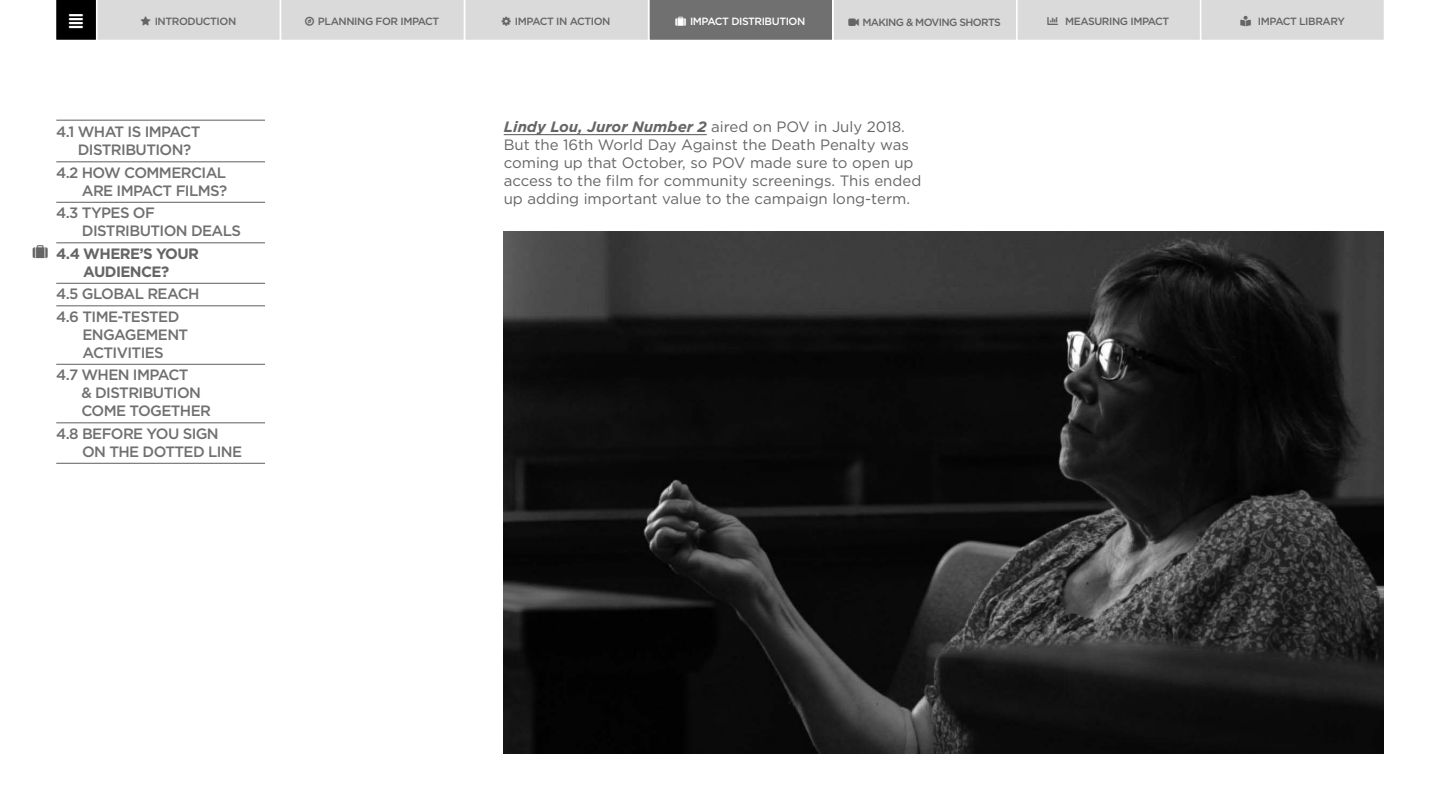
<style>
.page{position:relative;width:1440px;height:810px;background:#fff}
.page>*{position:absolute;margin:0;border:0;box-sizing:border-box;transform-origin:0 0}
.t1{font:15.75px "Font Awesome 5 Free Solid";color:#fff}
.t2{font:15px/18px "Gotham";color:#656565}
.t3{font:500 15px/18px "Gotham";letter-spacing:-.04em;color:#707070}
.t4{font:700 15px/18px "Gotham";letter-spacing:-.04em;color:#656565;text-align:center}
.t5{font:500 10.5px "Gotham";letter-spacing:-.04em;color:#656565}
.t6{font:500 10.5px "Gotham";letter-spacing:-.06em;color:#656565}
.t7{font:500 10.5px "Gotham";letter-spacing:-.04em;color:#fff}
.s1{font-weight:700;font-style:italic}
</style>
<div class="page">
<hr style="left:504px;top:134px;width:203px;height:1px;background:#656565">
<hr style="left:56px;top:120px;width:209px;height:1px;background:#707070">
<hr style="left:56px;top:161px;width:209px;height:1px;background:#707070">
<hr style="left:56px;top:202px;width:209px;height:1px;background:#707070">
<hr style="left:56px;top:242px;width:209px;height:1px;background:#707070">
<hr style="left:56px;top:283px;width:209px;height:1px;background:#707070">
<hr style="left:56px;top:305px;width:209px;height:1px;background:#707070">
<hr style="left:56px;top:364px;width:209px;height:1px;background:#707070">
<hr style="left:56px;top:422px;width:209px;height:1px;background:#707070">
<hr style="left:56px;top:463px;width:209px;height:1px;background:#707070">
<img style="left:504px;top:231px;width:880px;height:523px">
<svg style="left:56px;top:0;width:1328px;height:40px;background:#c5c5c5"></svg>
<p class="t1" style="left:69px;top:13px;width:15px">●■◆▲▼</p>
<p class="t5" style="left:155px;top:15px;width:83px">INTRODUCTION</p>
<p class="t5" style="left:318px;top:15px;width:123px">PLANNING FOR IMPACT</p>
<p class="t5" style="left:515px;top:15px;width:97px">IMPACT IN ACTION</p>
<p class="t7" style="left:690px;top:15px;width:117px">IMPACT DISTRIBUTION</p>
<p class="t6" style="left:862px;top:16px;width:140px">MAKING &amp; MOVING SHORTS</p>
<p class="t5" style="left:1048px;top:15px;width:123px">▼ MEASURING IMPACT</p>
<p class="t5" style="left:1240px;top:15px;width:106px">□□ IMPACT LIBRARY</p>
<p class="t3" style="left:78px;top:123px;width:124px;text-indent:-22px">4.1 WHAT IS IMPACT<br>DISTRIBUTION?</p>
<p class="t3" style="left:56px;top:163px;width:172px;text-align:right">4.2 HOW COMMERCIAL<br>ARE IMPACT FILMS?</p>
<p class="t3" style="left:82px;top:204px;width:161px;text-indent:-26px">4.3 TYPES OF<br>DISTRIBUTION DEALS</p>
<p class="t4" style="left:56px;top:244px;width:144px">4.4 WHERE’S YOUR<br>AUDIENCE?</p>
<p class="t3" style="left:56px;top:283px;width:145px;line-height:22.5px">4.5 GLOBAL REACH<br>4.6 TIME-TESTED</p>
<p class="t3" style="left:82px;top:325px;width:107px">ENGAGEMENT<br>ACTIVITIES</p>
<p class="t3" style="left:81px;top:366px;width:131px;text-indent:-25px">4.7 WHEN IMPACT<br>&amp; DISTRIBUTION<br>COME TOGETHER</p>
<p class="t3" style="left:82px;top:424px;width:162px;text-indent:-26px">4.8 BEFORE YOU SIGN<br>ON THE DOTTED LINE</p>
<p class="t2" style="left:504px;top:117px;width:419px"><span class="s1">Lindy Lou, Juror Number 2</span> aired on POV in July 2018.<br>But the 16th World Day Against the Death Penalty was coming up that October, so POV made sure to open up access to the film for community screenings. This ended up adding important value to the campaign long-term.</p>
</div>
